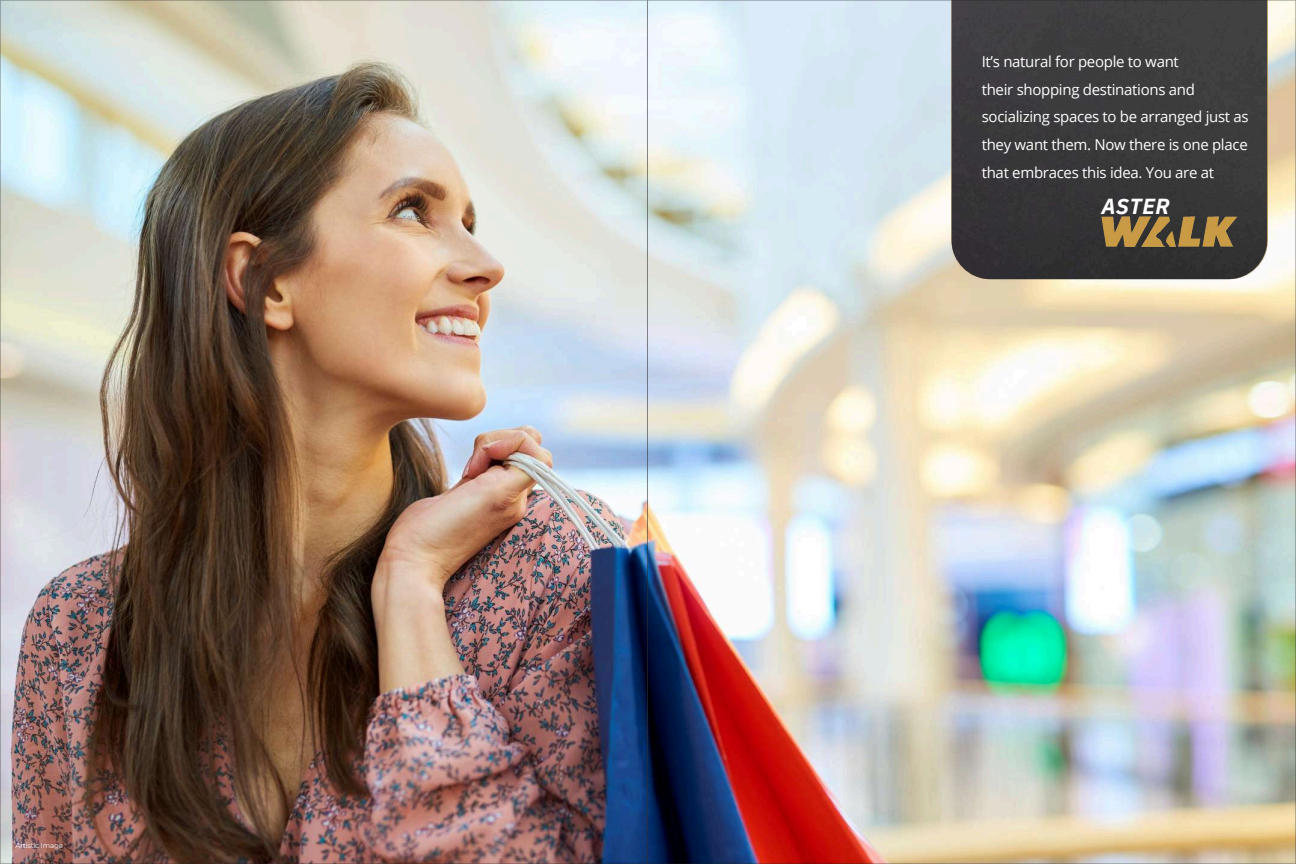
<style>
.page{position:relative;width:1296px;height:864px;background:#fff}
.page>*{position:absolute;margin:0;border:0;box-sizing:border-box;transform-origin:0 0}
.t1{font:italic 700 21.7px "IBM Plex Sans";letter-spacing:.025em;color:#fefefe}
.t2{font:15px/27.8px "Open Sans";letter-spacing:-.02em;color:#fefefe}
.t3{font:7px "Montserrat";letter-spacing:-.02em;color:#fefefe}
</style>
<div class="page">
<img style="left:648px;top:0;width:648px;height:864px">
<img style="left:952px;top:0;width:315px;height:279px">
<img style="left:0;top:0;width:648px;height:864px">
<img style="left:1097px;top:211px;width:145px;height:41px">
<p class="t3" style="left:16px;top:841px;width:49px">Artistic Image</p>
<p class="t2" style="left:982px;top:47px;width:268px">It’s natural for people to want<br>their shopping destinations and socializing spaces to be arranged just as they want them. Now there is one place that embraces this idea. You are at</p>
<h1 class="t1" style="left:1101px;top:191px;width:70px">ASTER</h1>
</div>
